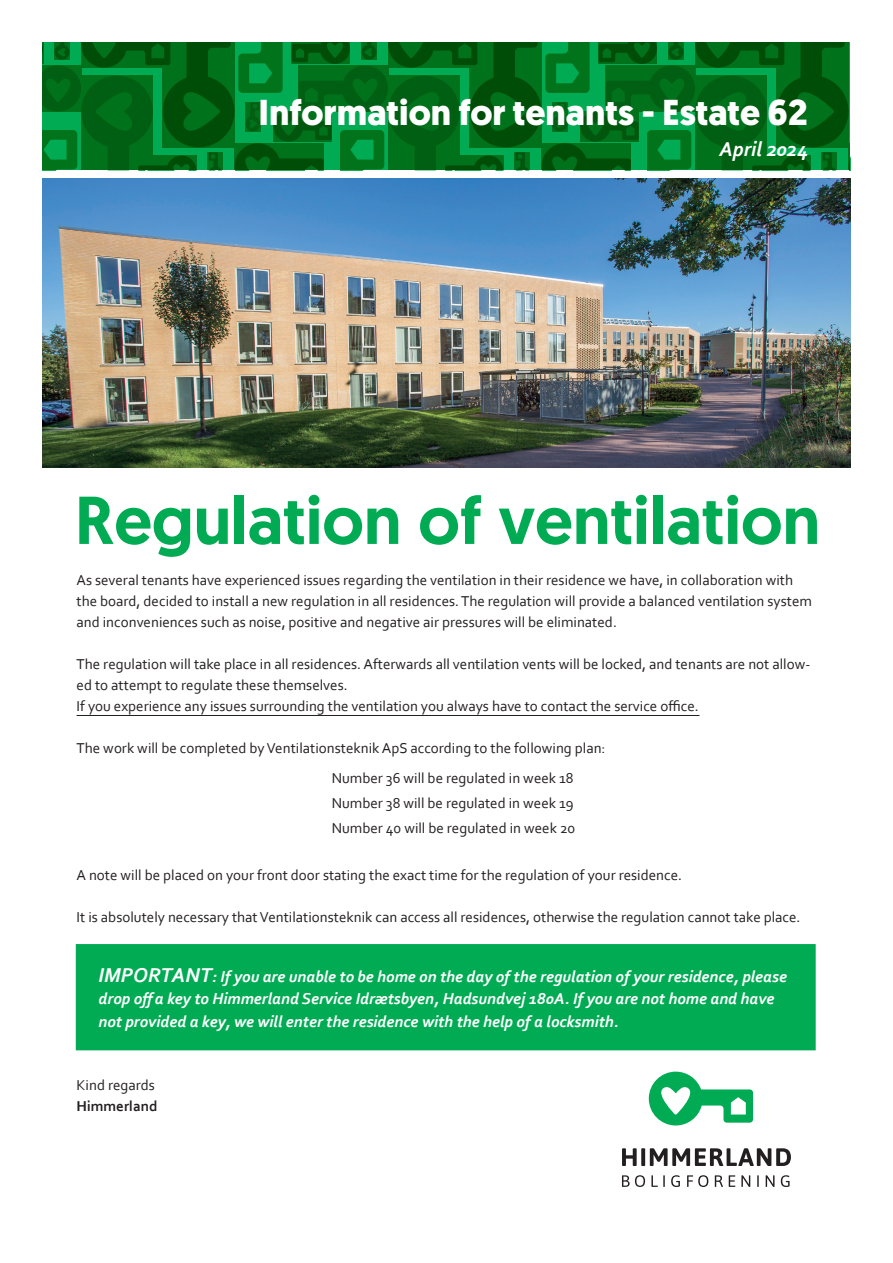
<style>
.page{position:relative;width:893px;height:1263px;background:#fff}
.page>*{position:absolute;margin:0;border:0;box-sizing:border-box;transform-origin:0 0}
.t1{font:500 67.5px "Geomanist";color:#00ab54}
.t2{font:700 36px "Geomanist";color:#fff}
.t3{font:italic 700 21px "Corbel";color:#fff}
.t4{font:italic 700 16.5px/22.5px "Corbel";color:#fff}
.t5{font:15px/21px "Corbel";color:#231f20}
.t6{font:700 15px "Corbel";color:#231f20}
.s1{font-size:21px}
</style>
<div class="page">
<svg style="left:43px;top:43px;width:807px;height:127px;background:#007120"></svg>
<svg style="left:622px;top:1148px;width:169px;height:18px"></svg>
<svg style="left:622px;top:1175px;width:23px;height:12px"></svg>
<svg style="left:651px;top:1175px;width:14px;height:12px"></svg>
<svg style="left:671px;top:1175px;width:9px;height:12px"></svg>
<svg style="left:687px;top:1175px;width:21px;height:12px"></svg>
<svg style="left:715px;top:1175px;width:8px;height:12px"></svg>
<svg style="left:729px;top:1175px;width:6px;height:12px"></svg>
<svg style="left:741px;top:1175px;width:9px;height:12px"></svg>
<svg style="left:757px;top:1175px;width:2px;height:12px"></svg>
<svg style="left:766px;top:1175px;width:8px;height:12px"></svg>
<svg style="left:781px;top:1175px;width:9px;height:12px"></svg>
<svg style="left:649px;top:1071px;width:104px;height:54px"></svg>
<hr style="left:77px;top:715px;width:622px;height:1px;background:#231f20">
<div style="left:77px;top:945px;width:738px;height:104px;background:#00ab54"></div>
<div style="left:76px;top:944px;width:740px;height:106px;border:2px solid #00ab54"></div>
<img style="left:43px;top:179px;width:807px;height:289px">
<h2 class="t2" style="left:258px;top:88px;width:551px">Information for tenants - Estate 62</h2>
<h3 class="t3" style="left:719px;top:136px;width:90px">April 2024</h3>
<h1 class="t1" style="left:75px;top:475px;width:747px">Regulation of ventilation</h1>
<p class="t5" style="left:77px;top:569px;width:737px">As several tenants have experienced issues regarding the ventilation in their residence we have, in collaboration with the board, decided to install a new regulation in all residences. The regulation will provide a balanced ventilation system and inconveniences such as noise, positive and negative air pressures will be eliminated.</p>
<p class="t5" style="left:77px;top:653px;width:735px">The regulation will take place in all residences. Afterwards all ventilation vents will be locked, and tenants are not allow&shy;ed to attempt to regulate these themselves.<br>If you experience any issues surrounding the ventilation you always have to contact the service office.</p>
<p class="t5" style="left:332px;top:733px;width:275px;line-height:29.5px;text-indent:-255px">The work will be completed by Ventilationsteknik ApS according to the following plan:<br>Number 36 will be regulated in week 18</p>
<p class="t5" style="left:332px;top:790px;width:245px;line-height:25.2px">Number 38 will be regulated in week 19<br>Number 40 will be regulated in week 20</p>
<p class="t5" style="left:77px;top:864px;width:607px">A note will be placed on your front door stating the exact time for the regulation of your residence.</p>
<p class="t5" style="left:77px;top:906px;width:725px">It is absolutely necessary that Ventilationsteknik can access all residences, otherwise the regulation cannot take place.</p>
<p class="t4" style="left:99px;top:964px;width:690px"><span class="s1">IMPORTANT</span>: If you are unable to be home on the day of the regulation of your residence, please drop offa key to Himmerland Service Idrætsbyen, Hadsundvej 180A. If you are not home and have not provided a key, we will enter the residence with the help of a locksmith.</p>
<p class="t5" style="left:77px;top:1074px;width:80px">Kind regards</p>
<p class="t6" style="left:77px;top:1097px;width:82px">Himmerland</p>
</div>
